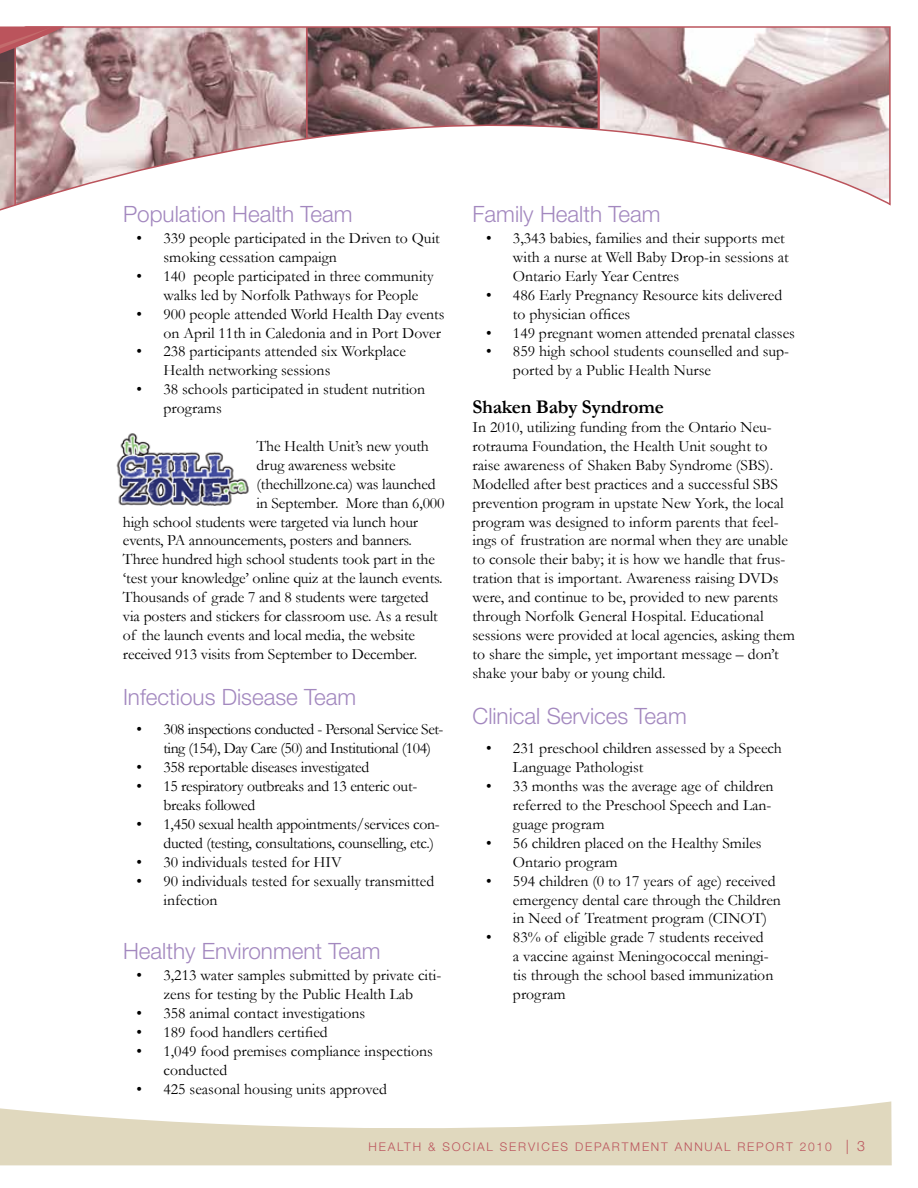
<style>
.page{position:relative;width:918px;height:1188px;background:#fff}
.page>*{position:absolute;margin:0;border:0;box-sizing:border-box;transform-origin:0 0}
.t1{font:300 22.5px "Helvetica Neue";color:#a388bf}
.t2{font:700 19.5px "Garamond";letter-spacing:-.01em;color:#000}
.t3{font:15.75px/18.9px "Garamond";color:#000}
.t4{font:15.75px/18.9px "Garamond";letter-spacing:-.02em;color:#000}
.t5{font:15.75px/18.9px "Garamond";letter-spacing:-.03em;color:#000}
.t6{font:300 12px "Helvetica Neue";letter-spacing:.15em;color:#bb545c}
.s1{font-size:14.25px}
</style>
<div class="page">
<svg style="left:0;top:1101px;width:892px;height:64px;fill:#e0d8be"></svg>
<svg style="left:0;top:26px;width:891px;height:185px"></svg>
<svg style="left:0;top:26px;width:65px;height:184px;background:#bb9899"></svg>
<img style="left:116px;top:433px;width:133px;height:73px">
<h1 class="t1" style="left:123px;top:200px;width:231px">Population Health Team</h1>
<p class="t3" style="left:163px;top:228px;width:278px;text-indent:-27px">• 339 people participated in the Driven to Quit smoking cessation campaign</p>
<p class="t3" style="left:163px;top:266px;width:272px;text-indent:-27px">• 140 people participated in three community walks led by Norfolk Pathways for People</p>
<p class="t3" style="left:136px;top:304px;width:310px;text-align:right">• 900 people attended World Health Day events on April 11th in Caledonia and in Port Dover</p>
<p class="t3" style="left:163px;top:342px;width:244px;text-indent:-27px">• 238 participants attended six Workplace<br>Health networking sessions</p>
<p class="t3" style="left:163px;top:379px;width:263px;text-indent:-27px">• 38 schools participated in student nutrition programs</p>
<p class="t3" style="left:256px;top:436px;width:174px">The Health Unit’s new youth</p>
<p class="t3" style="left:256px;top:455px;width:141px">drug awareness website</p>
<p class="t3" style="left:256px;top:474px;width:181px">(thechillzone.ca) was launched</p>
<p class="t3" style="left:256px;top:493px;width:190px">in September. More than 6,000</p>
<p class="t3" style="left:123px;top:512px;width:297px">high school students were targeted via lunch hour</p>
<p class="t3" style="left:123px;top:531px;width:290px">events, PA announcements, posters and banners.</p>
<p class="t3" style="left:123px;top:550px;width:314px">Three hundred high school students took part in the</p>
<p class="t3" style="left:123px;top:568px;width:321px">‘test your knowledge’ online quiz at the launch events.</p>
<p class="t3" style="left:123px;top:587px;width:307px">Thousands of grade 7 and 8 students were targeted</p>
<p class="t3" style="left:123px;top:606px;width:316px">via posters and stickers for classroom use. As a result</p>
<p class="t3" style="left:123px;top:625px;width:294px">of the launch events and local media, the website</p>
<p class="t3" style="left:123px;top:644px;width:296px">received 913 visits from September to December.</p>
<h1 class="t1" style="left:123px;top:683px;width:235px">Infectious Disease Team</h1>
<p class="t5" style="left:163px;top:720px;width:282px;text-indent:-27px">• 308 inspections conducted - Personal Service Set&shy;ting (154), Day Care (50) and Institutional (104)</p>
<p class="t4" style="left:137px;top:757px;width:234px">• 358 reportable diseases investigated</p>
<p class="t4" style="left:163px;top:776px;width:255px;text-indent:-27px">• 15 respiratory outbreaks and 13 enteric out&shy;breaks followed</p>
<p class="t4" style="left:163px;top:814px;width:278px;text-indent:-27px">• 1,450 sexual health appointments/services con&shy;ducted (testing, consultations, counselling, etc.)</p>
<p class="t3" style="left:137px;top:852px;width:207px">• 30 individuals tested for HIV</p>
<p class="t3" style="left:163px;top:871px;width:272px;text-indent:-27px">• 90 individuals tested for sexually transmitted infection</p>
<h1 class="t1" style="left:123px;top:937px;width:259px">Healthy Environment Team</h1>
<p class="t3" style="left:136px;top:965px;width:306px;text-align:center">• 3,213 water samples submitted by private citi&shy;zens for testing by the Public Health Lab</p>
<p class="t3" style="left:137px;top:1003px;width:230px">• 358 animal contact investigations</p>
<p class="t3" style="left:137px;top:1022px;width:193px">• 189 food handlers certified</p>
<p class="t3" style="left:163px;top:1041px;width:271px;text-indent:-27px">• 1,049 food premises compliance inspections conducted</p>
<p class="t3" style="left:137px;top:1079px;width:252px">• 425 seasonal housing units approved</p>
<h1 class="t1" style="left:472px;top:200px;width:189px">Family Health Team</h1>
<p class="t3" style="left:513px;top:228px;width:277px;text-indent:-27px">• 3,343 babies, families and their supports met with a nurse at Well Baby Drop-in sessions at<br>Ontario Early Year Centres</p>
<p class="t3" style="left:513px;top:285px;width:271px;text-indent:-27px">• 486 Early Pregnancy Resource kits delivered to physician offices</p>
<p class="t3" style="left:486px;top:323px;width:311px">• 149 pregnant women attended prenatal classes</p>
<p class="t3" style="left:513px;top:342px;width:278px;text-indent:-27px">• 859 high school students counselled and sup&shy;ported by a Public Health Nurse</p>
<p class="t2" style="left:472px;top:394px;width:193px">Shaken Baby Syndrome</p>
<p class="t3" style="left:472px;top:417px;width:324px">In 2010, utilizing funding from the Ontario Neu&shy;rotrauma Foundation, the Health Unit sought to raise awareness of Shaken Baby Syndrome (SBS).<br>Modelled after best practices and a successful SBS prevention program in upstate New York, the local program was designed to inform parents that feel&shy;ings of frustration are normal when they are unable to console their baby; it is how we handle that frus&shy;tration that is important. Awareness raising DVDs were, and continue to be, provided to new parents through Norfolk General Hospital. Educational sessions were provided at local agencies, asking them to share the simple, yet important message – don’t shake your baby or young child.</p>
<h1 class="t1" style="left:472px;top:702px;width:216px">Clinical Services Team</h1>
<p class="t3" style="left:513px;top:739px;width:271px;text-indent:-27px">• 231 preschool children assessed by a Speech<br>Language Pathologist</p>
<p class="t3" style="left:513px;top:776px;width:262px;text-indent:-27px">• 33 months was the average age of children referred to the Preschool Speech and Lan&shy;guage program</p>
<p class="t3" style="left:513px;top:833px;width:250px;text-indent:-27px">• 56 children placed on the Healthy Smiles<br>Ontario program</p>
<p class="t3" style="left:513px;top:871px;width:269px;text-indent:-27px">• 594 children (0 to 17 years of age) received emergency dental care through the Children in Need of Treatment program (CINOT)</p>
<p class="t3" style="left:513px;top:928px;width:262px;text-indent:-27px">• 83% of eligible grade 7 students received a vaccine against Meningococcal meningi&shy;tis through the school based immunization program</p>
<p class="t6" style="left:369px;top:1140px;width:235px">Health &amp; Social Services depar</p>
<p class="t6" style="left:622px;top:1140px;width:245px">tm ent a nnual Report 2010 <span class="s1">| 3</span></p>
</div>
